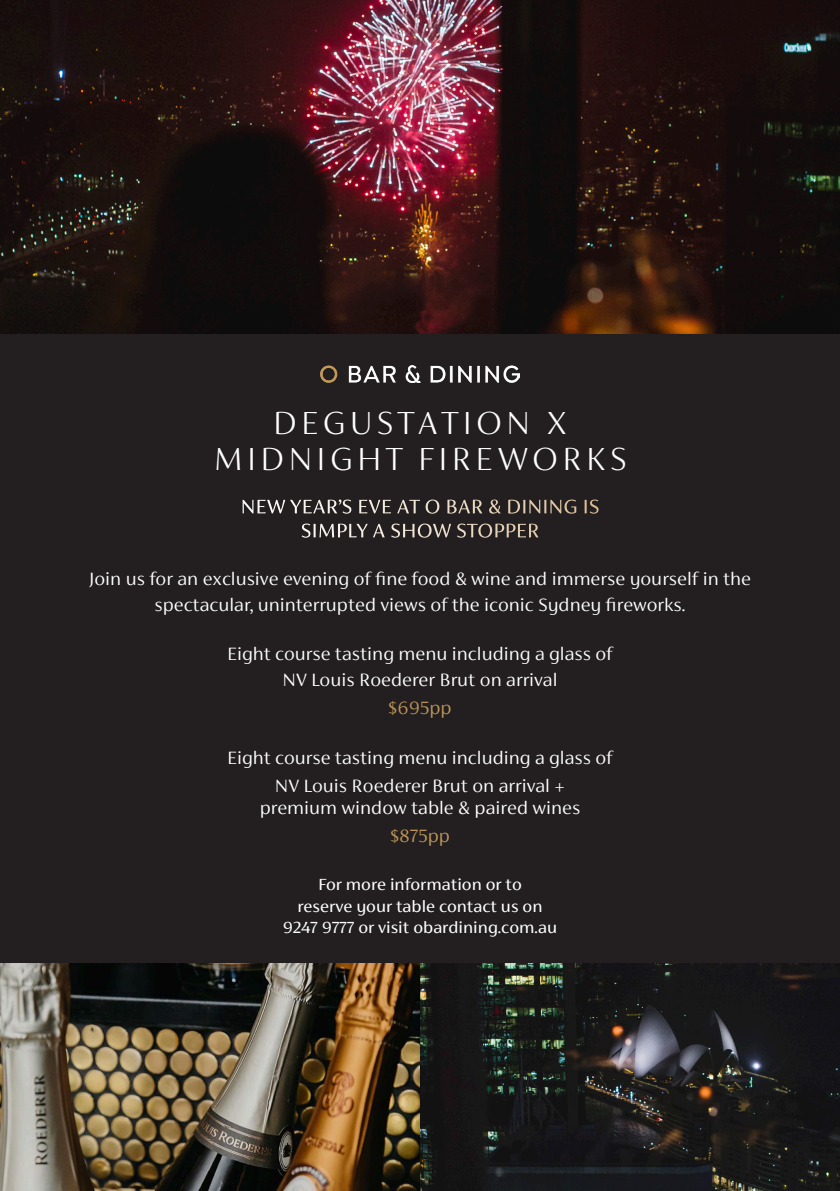
<style>
.page{position:relative;width:840px;height:1191px;background:#fff}
.page>*{position:absolute;margin:0;border:0;box-sizing:border-box;transform-origin:0 0}
.t1{font:200 36px "FS Siena";letter-spacing:.11em;color:#fff}
.t2{font:22px "FS Siena";color:#fff}
.t3{font:300 20px/28px "FS Siena";color:#fff;text-align:center}
.t4{font:300 20px "FS Siena";color:#bf9759}
.t5{font:18px "FS Siena";color:#fff}
.s1{color:#bf9759}
</style>
<div class="page">
<img style="left:0;top:0;width:839px;height:334px">
<div style="left:0;top:334px;width:839px;height:629px;background:#231f20"></div>
<img style="left:0;top:963px;width:420px;height:228px">
<img style="left:320px;top:366px;width:199px;height:17px">
<img style="left:420px;top:963px;width:419px;height:228px">
<p class="t1" style="left:272px;top:404px;width:296px">DEGUSTATION X</p>
<p class="t1" style="left:213px;top:440px;width:414px">MIDNIGHT FIREWORKS</p>
<p class="t2" style="left:240px;top:495px;width:360px">NEW YEAR’S EVE AT O BAR &amp; DINING IS</p>
<p class="t2" style="left:300px;top:519px;width:240px">SIMPLY A SHOW STOPPER</p>
<p class="t3" style="left:89px;top:564px;width:663px">Join us for an exclusive evening of fine food &amp; wine and immerse yourself in the</p>
<p class="t3" style="left:154px;top:590px;width:532px">spectacular, uninterrupted views of the iconic Sydney fireworks.</p>
<p class="t3" style="left:227px;top:640px;width:386px">Eight course tasting menu including a glass of</p>
<p class="t3" style="left:282px;top:666px;width:276px">NV Louis Roederer Brut on arrival <span class="s1">$695pp</span></p>
<p class="t3" style="left:227px;top:744px;width:386px">Eight course tasting menu including a glass of</p>
<p class="t3" style="left:259px;top:774px;width:322px;line-height:22px">NV Louis Roederer Brut on arrival + premium window table &amp; paired wines</p>
<p class="t4" style="left:390px;top:825px;width:61px">$875pp</p>
<p class="t5" style="left:318px;top:875px;width:205px">For more information or to</p>
<p class="t5" style="left:297px;top:896px;width:246px">reserve your table contact us on</p>
<p class="t5" style="left:282px;top:918px;width:276px">9247 9777 or visit obardining.com.au</p>
</div>
